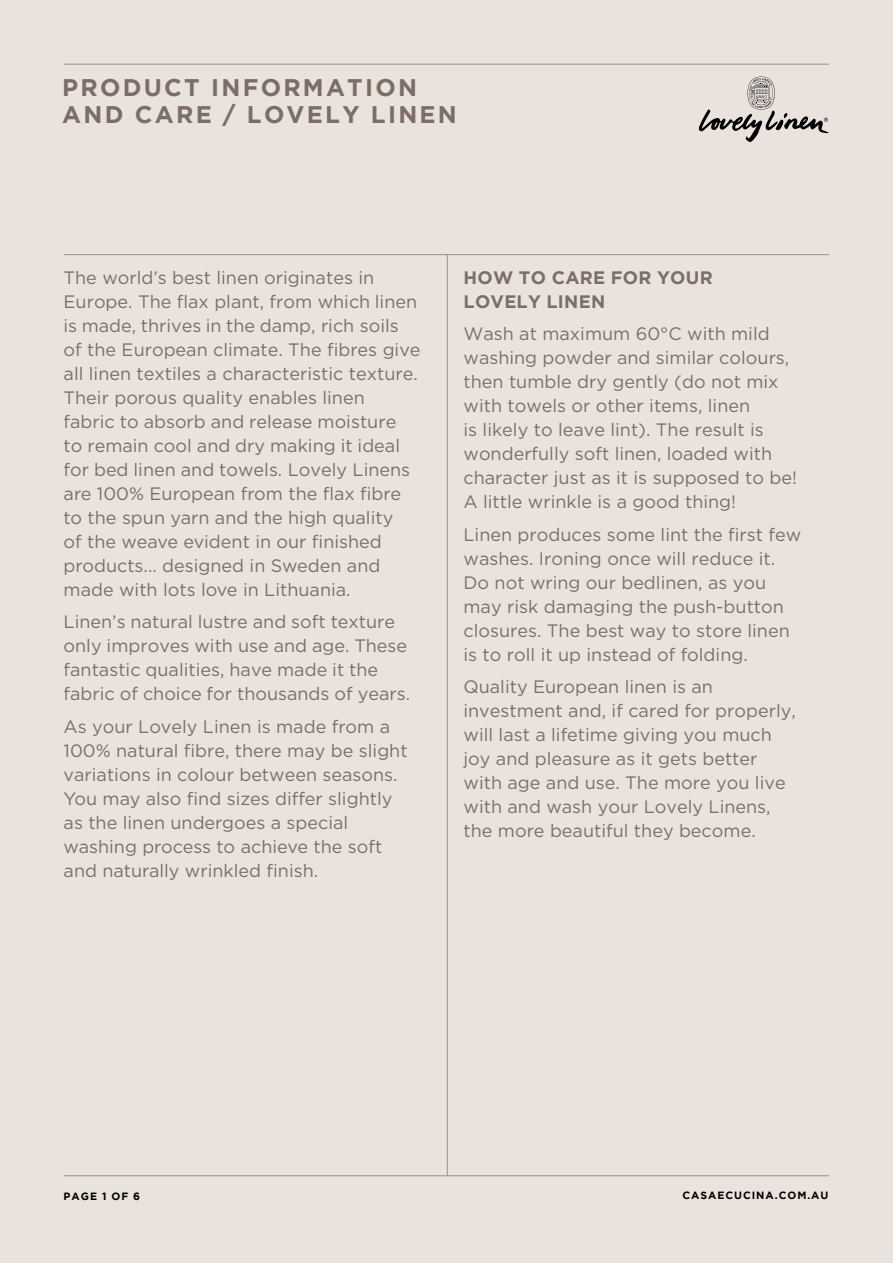
<style>
.page{position:relative;width:893px;height:1263px;background:#eae3dd}
.page>*{position:absolute;margin:0;border:0;box-sizing:border-box;transform-origin:0 0}
.t1{font:700 24px/27px "Gotham";letter-spacing:.095em;color:#7c6e66}
.t2{font:18px/24px "Gotham";color:#7c6e66}
.t3{font:700 18px/24px "Gotham";letter-spacing:.015em;color:#7c6e66}
.t4{font:700 10.5px "Gotham";letter-spacing:.095em;color:#000}
</style>
<div class="page">
<hr style="left:64px;top:64px;width:765px;height:1px;background:#9b8f87">
<hr style="left:64px;top:254px;width:765px;height:1px;background:#9b8f87">
<svg style="left:698px;top:77px;width:131px;height:65px"></svg>
<hr style="left:64px;top:1175px;width:765px;height:1px;background:#9b8f87">
<hr style="left:447px;top:254px;width:1px;height:922px;background:#9b8f87">
<h1 class="t1" style="left:62px;top:74px;width:396px">PRODUCT INFORMATION<br>AND CARE / LOVELY LINEN</h1>
<p class="t2" style="left:64px;top:265px;width:358px">The world’s best linen originates in Europe. The flax plant, from which linen is made, thrives in the damp, rich soils of the European climate. The fibres give all linen textiles a characteristic texture.<br>Their porous quality enables linen fabric to absorb and release moisture<br>to remain cool and dry making it ideal for bed linen and towels. Lovely Linens are 100% European from the flax fibre to the spun yarn and the high quality<br>of the weave evident in our finished products... designed in Sweden and made with lots love in Lithuania.</p>
<p class="t2" style="left:64px;top:610px;width:348px">Linen’s natural lustre and soft texture only improves with use and age. These fantastic qualities, have made it the fabric of choice for thousands of years.</p>
<p class="t2" style="left:64px;top:714px;width:346px">As your Lovely Linen is made from a 100% natural fibre, there may be slight variations in colour between seasons.<br>You may also find sizes differ slightly as the linen undergoes a special washing process to achieve the soft and naturally wrinkled finish.</p>
<p class="t3" style="left:464px;top:265px;width:251px">HOW TO CARE FOR YOUR<br>LOVELY LINEN</p>
<p class="t2" style="left:463px;top:322px;width:335px">Wash at maximum 60°C with mild washing powder and similar colours, then tumble dry gently (do not mix with towels or other items, linen<br>is likely to leave lint). The result is wonderfully soft linen, loaded with character just as it is supposed to be!<br>A little wrinkle is a good thing!</p>
<p class="t2" style="left:463px;top:522px;width:339px">Linen produces some lint the first few washes. Ironing once will reduce it.<br>Do not wring our bedlinen, as you may risk damaging the push-button closures. The best way to store linen is to roll it up instead of folding.</p>
<p class="t2" style="left:463px;top:675px;width:334px">Quality European linen is an investment and, if cared for properly, will last a lifetime giving you much joy and pleasure as it gets better with age and use. The more you live with and wash your Lovely Linens, the more beautiful they become.</p>
<p class="t4" style="left:64px;top:1190px;width:78px">PAGE 1 OF 6</p>
<p class="t4" style="left:682px;top:1189px;width:148px">CASAECUCINA.COM.AU</p>
</div>
